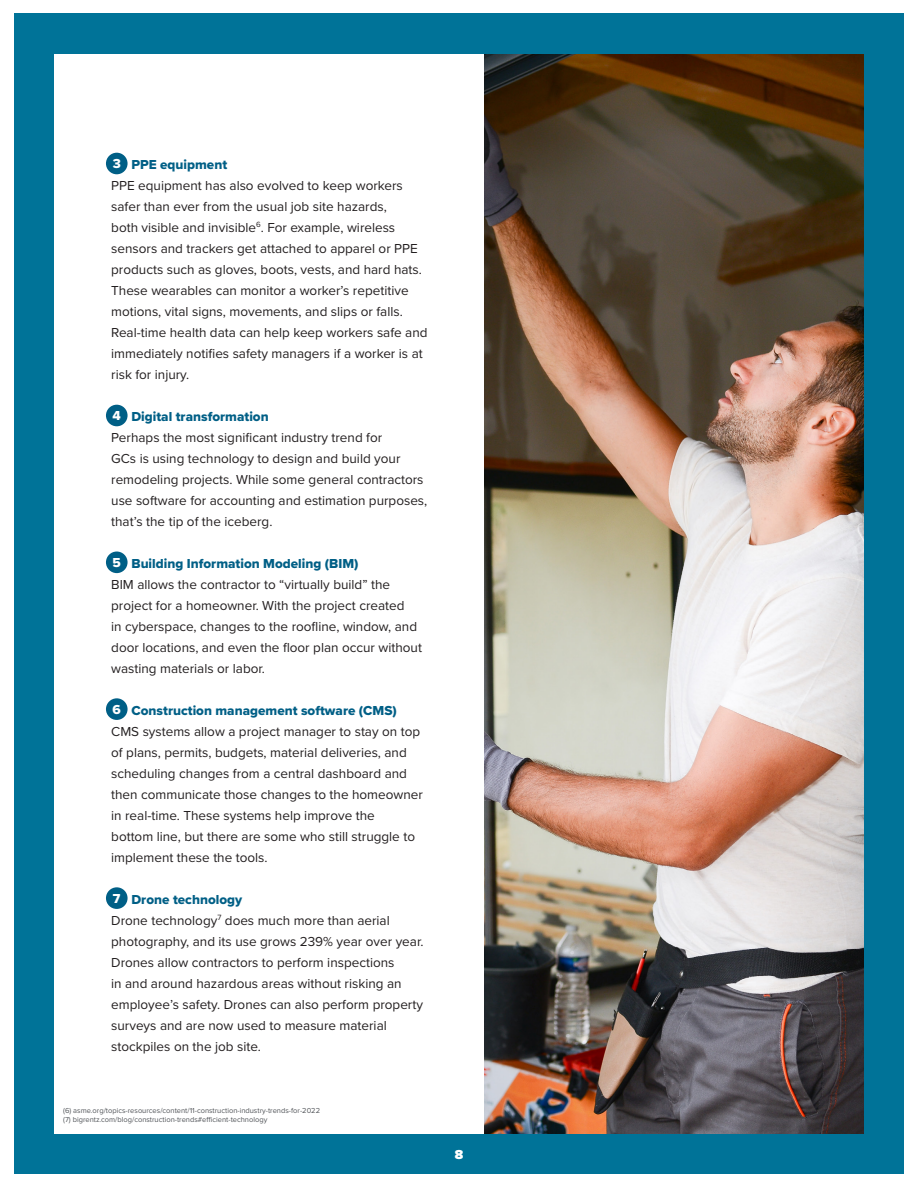
<style>
.page{position:relative;width:918px;height:1188px;background:#fff}
.page>*{position:absolute;margin:0;border:0;box-sizing:border-box;transform-origin:0 0}
.t1{font:13.5px/21px "Proxima Nova";color:#231f20}
.t2{font:13.5px "Proxima Nova Extrabld";color:#005f86}
.t3{font:13.5px "Proxima Nova Extrabld";color:#fff}
.t4{font:900 13.5px "Proxima Nova";color:#fff}
.t5{font:7.5px "Proxima Nova";color:#53565a}
</style>
<div class="page">
<div style="left:14px;top:14px;width:890px;height:1160px;background:#007398"></div>
<div style="left:54px;top:54px;width:810px;height:1080px;background:#fff"></div>
<img style="left:485px;top:54px;width:379px;height:1080px">
<div style="left:106px;top:153px;width:22px;height:21px;background:#005f86;border-radius:50%"></div>
<div style="left:106px;top:552px;width:22px;height:21px;background:#005f86;border-radius:50%"></div>
<div style="left:106px;top:405px;width:22px;height:21px;background:#005f86;border-radius:50%"></div>
<div style="left:106px;top:698px;width:22px;height:22px;background:#005f86;border-radius:50%"></div>
<div style="left:106px;top:887px;width:22px;height:22px;background:#005f86;border-radius:50%"></div>
<p class="t3" style="left:113px;top:153px;width:10px">3</p>
<p class="t2" style="left:131px;top:154px;width:97px">PPE equipment</p>
<p class="t1" style="left:111px;top:174px;width:318px">PPE equipment has also evolved to keep workers safer than ever from the usual job site hazards,<br>both visible and invisible<sup>6</sup>. For example, wireless sensors and trackers get attached to apparel or PPE products such as gloves, boots, vests, and hard hats.<br>These wearables can monitor a worker’s repetitive motions, vital signs, movements, and slips or falls.<br>Real-time health data can help keep workers safe and immediately notifies safety managers if a worker is at risk for injury.</p>
<p class="t2" style="left:131px;top:406px;width:139px">Digital transformation</p>
<p class="t1" style="left:111px;top:426px;width:318px">Perhaps the most significant industry trend for<br>GCs is using technology to design and build your remodeling projects. While some general contractors use software for accounting and estimation purposes, that’s the tip of the iceberg.</p>
<p class="t2" style="left:131px;top:553px;width:229px">Building Information Modeling (BIM)</p>
<p class="t1" style="left:111px;top:573px;width:312px">BIM allows the contractor to “virtually build” the project for a homeowner. With the project created<br>in cyberspace, changes to the roofline, window, and door locations, and even the floor plan occur without wasting materials or labor.</p>
<p class="t2" style="left:131px;top:700px;width:267px">Construction management software (CMS)</p>
<p class="t1" style="left:111px;top:720px;width:313px">CMS systems allow a project manager to stay on top of plans, permits, budgets, material deliveries, and scheduling changes from a central dashboard and then communicate those changes to the homeowner in real-time. These systems help improve the<br>bottom line, but there are some who still struggle to implement these the tools.</p>
<p class="t2" style="left:131px;top:889px;width:112px">Drone technology</p>
<p class="t1" style="left:111px;top:909px;width:314px">Drone technology<sup>7</sup> does much more than aerial photography, and its use grows 239% year over year.<br>Drones allow contractors to perform inspections<br>in and around hazardous areas without risking an employee’s safety. Drones can also perform property surveys and are now used to measure material stockpiles on the job site.</p>
<p class="t3" style="left:113px;top:405px;width:10px">4</p>
<p class="t3" style="left:113px;top:552px;width:10px">5</p>
<p class="t3" style="left:113px;top:699px;width:10px">6</p>
<p class="t3" style="left:113px;top:888px;width:9px">7</p>
<p class="t5" style="left:63px;top:1105px;width:258px">(6) asme.org/topics-resources/content/11-construction-industry-trends-for-2022</p>
<p class="t5" style="left:63px;top:1114px;width:206px">(7) bigrentz.com/blog/construction-trends#efficient-technology</p>
<p class="t4" style="left:455px;top:1145px;width:10px">8</p>
</div>
